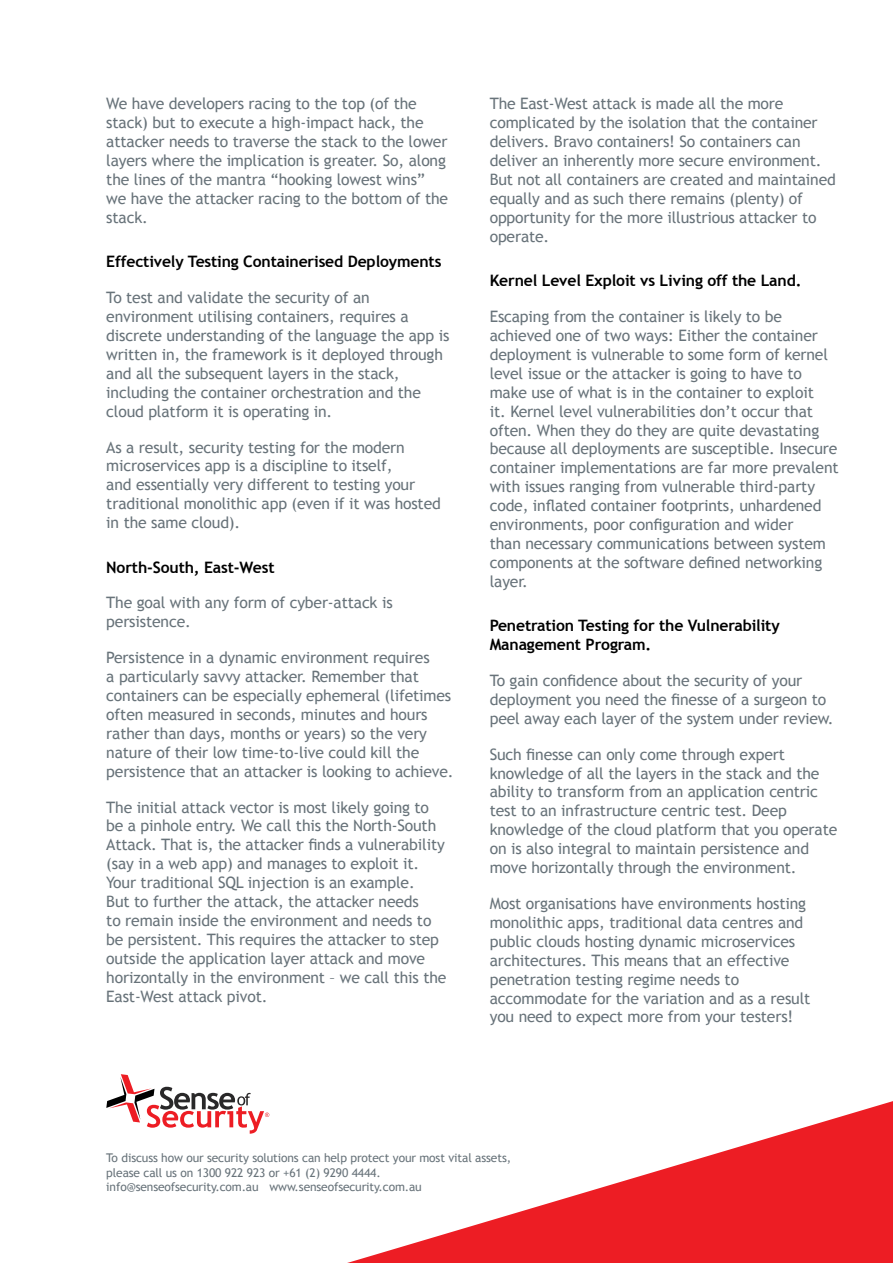
<style>
.page{position:relative;width:893px;height:1263px;background:#fff}
.page>*{position:absolute;margin:0;border:0;box-sizing:border-box;transform-origin:0 0}
.t1{font:15.75px/18.9px "Trebuchet MS";letter-spacing:-.01em;color:#68737a}
.t2{font:700 15.75px/18.9px "Trebuchet MS";letter-spacing:-.01em;color:#000}
.t3{font:12px/14.4px "Trebuchet MS";letter-spacing:-.01em;color:#68737a}
</style>
<div class="page">
<svg style="left:106px;top:1074px;width:163px;height:60px"></svg>
<svg style="left:347px;top:1101px;width:546px;height:162px"></svg>
<p class="t1" style="left:106px;top:95px;width:343px">We have developers racing to the top (of the stack) but to execute a high-impact hack, the attacker needs to traverse the stack to the lower layers where the implication is greater. So, along the lines of the mantra “hooking lowest wins” we have the attacker racing to the bottom of the stack.</p>
<p class="t2" style="left:106px;top:252px;width:337px">Effectively Testing Containerised Deployments</p>
<p class="t1" style="left:106px;top:288px;width:345px">To test and validate the security of an environment utilising containers, requires a discrete understanding of the language the app is written in, the framework is it deployed through and all the subsequent layers in the stack, including the container orchestration and the cloud platform it is operating in.</p>
<p class="t1" style="left:106px;top:438px;width:336px">As a result, security testing for the modern microservices app is a discipline to itself,<br>and essentially very different to testing your traditional monolithic app (even if it was hosted in the same cloud).</p>
<p class="t2" style="left:106px;top:557px;width:170px">North-South, East-West</p>
<p class="t1" style="left:106px;top:594px;width:288px">The goal with any form of cyber-attack is persistence.</p>
<p class="t1" style="left:106px;top:648px;width:349px">Persistence in a dynamic environment requires<br>a particularly savvy attacker. Remember that containers can be especially ephemeral (lifetimes often measured in seconds, minutes and hours rather than days, months or years) so the very nature of their low time-to-live could kill the persistence that an attacker is looking to achieve.</p>
<p class="t1" style="left:106px;top:798px;width:342px">The initial attack vector is most likely going to be a pinhole entry. We call this the North-South Attack. That is, the attacker finds a vulnerability (say in a web app) and manages to exploit it.<br>Your traditional SQL injection is an example.<br>But to further the attack, the attacker needs<br>to remain inside the environment and needs to be persistent. This requires the attacker to step outside the application layer attack and move horizontally in the environment – we call this the East-West attack pivot.</p>
<p class="t1" style="left:490px;top:95px;width:348px">The East-West attack is made all the more complicated by the isolation that the container delivers. Bravo containers! So containers can deliver an inherently more secure environment.<br>But not all containers are created and maintained equally and as such there remains (plenty) of opportunity for the more illustrious attacker to operate.</p>
<p class="t2" style="left:490px;top:271px;width:313px">Kernel Level Exploit vs Living off the Land.</p>
<p class="t1" style="left:490px;top:307px;width:350px">Escaping from the container is likely to be achieved one of two ways: Either the container deployment is vulnerable to some form of kernel level issue or the attacker is going to have to make use of what is in the container to exploit<br>it. Kernel level vulnerabilities don’t occur that often. When they do they are quite devastating because all deployments are susceptible. Insecure container implementations are far more prevalent with issues ranging from vulnerable third-party code, inflated container footprints, unhardened environments, poor configuration and wider<br>than necessary communications between system components at the software defined networking layer.</p>
<p class="t2" style="left:490px;top:616px;width:291px">Penetration Testing for the Vulnerability<br>Management Program.</p>
<p class="t1" style="left:490px;top:671px;width:345px">To gain confidence about the security of your deployment you need the finesse of a surgeon to peel away each layer of the system under review.</p>
<p class="t1" style="left:490px;top:745px;width:349px">Such finesse can only come through expert knowledge of all the layers in the stack and the ability to transform from an application centric test to an infrastructure centric test. Deep knowledge of the cloud platform that you operate on is also integral to maintain persistence and move horizontally through the environment.</p>
<p class="t1" style="left:490px;top:894px;width:322px">Most organisations have environments hosting monolithic apps, traditional data centres and public clouds hosting dynamic microservices architectures. This means that an effective penetration testing regime needs to accommodate for the variation and as a result you need to expect more from your testers!</p>
<p class="t3" style="left:106px;top:1151px;width:406px">To discuss how our security solutions can help protect your most vital assets, please call us on 1300 922 923 or +61 (2) 9290 4444. info@senseofsecurity.com.au www.senseofsecurity.com.au</p>
</div>
